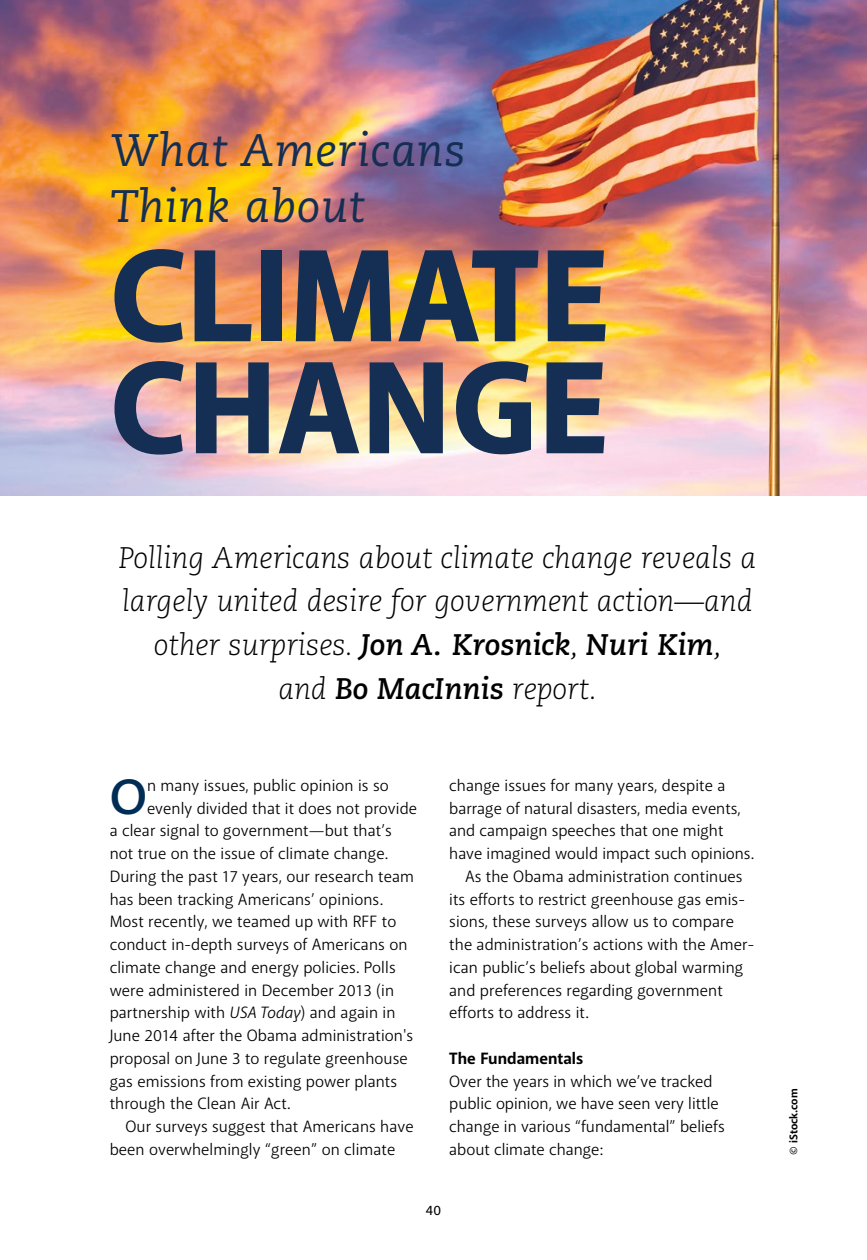
<style>
.page{position:relative;width:867px;height:1260px;background:#fff}
.page>*{position:absolute;margin:0;border:0;box-sizing:border-box;transform-origin:0 0}
.t1{font:800 133px/112px "Akagi";color:#142e54}
.t2{font:700 49.18px "Caecilia LT Std";color:#002d56}
.t3{font:italic 45.5px/56px "Caecilia LT Std";letter-spacing:.02em;color:#142e54}
.t4{font:italic 300 29.75px/43.8px "Caecilia LT Std";color:#000;text-align:center}
.t5{font:16.62px/22.8px "Akagi";letter-spacing:.005em;color:#000}
.t6{font:700 16.62px "Akagi";color:#000}
.t7{font:500 14px "Akagi";color:#000}
.t8{font:700 11.38px "Akagi";color:#000}
.s1{font-weight:700}
.s2{font-style:italic}
</style>
<div class="page">
<img style="left:0;top:0;width:866px;height:495px">
<h3 class="t3" style="left:110px;top:124px;width:356px">What Americans<br>Think about</h3>
<h1 class="t1" style="left:110px;top:244px;width:501px">CLIMATE<br>CHANGE</h1>
<h3 class="t4" style="left:118px;top:536px;width:639px">Polling Americans about climate change reveals a largely united desire for government action—and other surprises. <span class="s1">Jon A. Krosnick</span>, <span class="s1">Nuri Kim</span>,<br>and <span class="s1">Bo MacInnis</span> report.</h3>
<h2 class="t2" style="left:110px;top:768px;width:39px">O</h2>
<p class="t5" style="left:147px;top:774px;width:243px">n many issues, public opinion is so</p>
<p class="t5" style="left:147px;top:797px;width:271px">evenly divided that it does not provide</p>
<p class="t5" style="left:110px;top:819px;width:283px">a clear signal to government—but that’s</p>
<p class="t5" style="left:110px;top:842px;width:280px">not true on the issue of climate change.</p>
<p class="t5" style="left:110px;top:865px;width:306px">During the past 17 years, our research team</p>
<p class="t5" style="left:110px;top:888px;width:275px">has been tracking Americans’ opinions.</p>
<p class="t5" style="left:110px;top:910px;width:288px">Most recently, we teamed up with RFF to</p>
<p class="t5" style="left:110px;top:933px;width:299px">conduct in-depth surveys of Americans on</p>
<p class="t5" style="left:110px;top:956px;width:287px">climate change and energy policies. Polls</p>
<p class="t5" style="left:110px;top:979px;width:286px">were administered in December 2013 (in</p>
<p class="t5" style="left:110px;top:1001px;width:287px">partnership with <span class="s2">USA Today</span>) and again in</p>
<p class="t5" style="left:110px;top:1024px;width:305px">June 2014 after the Obama administration's</p>
<p class="t5" style="left:110px;top:1047px;width:299px">proposal on June 3 to regulate greenhouse</p>
<p class="t5" style="left:110px;top:1070px;width:289px">gas emissions from existing power plants</p>
<p class="t5" style="left:110px;top:1092px;width:182px">through the Clean Air Act.</p>
<p class="t5" style="left:125px;top:1115px;width:289px">Our surveys suggest that Americans have</p>
<p class="t5" style="left:110px;top:1138px;width:287px">been overwhelmingly “green” on climate</p>
<p class="t5" style="left:449px;top:774px;width:277px">change issues for many years, despite a</p>
<p class="t5" style="left:449px;top:797px;width:293px">barrage of natural disasters, media events,</p>
<p class="t5" style="left:449px;top:819px;width:275px">and campaign speeches that one might</p>
<p class="t5" style="left:449px;top:842px;width:306px">have imagined would impact such opinions.</p>
<p class="t5" style="left:465px;top:865px;width:279px">As the Obama administration continues</p>
<p class="t5" style="left:449px;top:887px;width:297px">its efforts to restrict greenhouse gas emis-</p>
<p class="t5" style="left:449px;top:910px;width:286px">sions, these surveys allow us to compare</p>
<p class="t5" style="left:449px;top:933px;width:306px">the administration’s actions with the Amer-</p>
<p class="t5" style="left:449px;top:956px;width:295px">ican public’s beliefs about global warming</p>
<p class="t5" style="left:449px;top:978px;width:275px">and preferences regarding government</p>
<p class="t5" style="left:449px;top:1001px;width:141px">efforts to address it.</p>
<p class="t6" style="left:449px;top:1048px;width:135px">The Fundamentals</p>
<p class="t5" style="left:449px;top:1069px;width:277px">Over the years in which we’ve tracked public opinion, we have seen very little change in various “fundamental” beliefs about climate change:</p>
<p class="t7" style="left:426px;top:1202px;width:17px">40</p>
<p class="t8" style="left:786px;top:1155px;width:68px;rotate:-90deg">© iStock.com</p>
</div>
